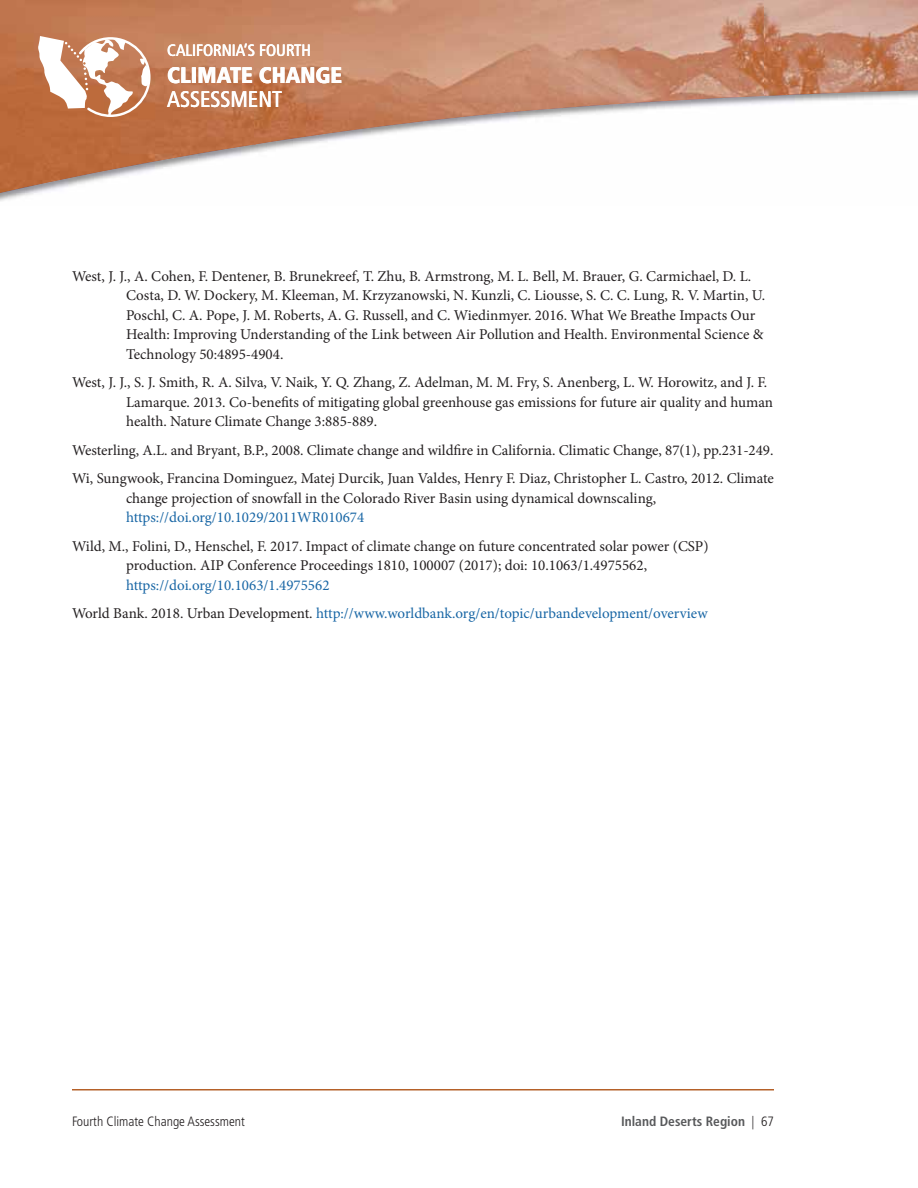
<style>
.page{position:relative;width:918px;height:1188px;background:#fff}
.page>*{position:absolute;margin:0;border:0;box-sizing:border-box;transform-origin:0 0}
.t1{font:900 condensed 22.5px "Frutiger LT Std";color:#fff}
.t2{font:condensed 22.5px "Frutiger LT Std";color:#fff}
.t3{font:condensed 16.5px "Frutiger LT Std";color:#fff}
.t4{font:15px/19.5px "Minion Pro";color:#231f20}
.t5{font:15px/28.5px "Minion Pro";color:#1866a5}
.t6{font:300 condensed 13.5px "Frutiger LT Std";color:#231f20}
.t7{font:700 condensed 13.5px "Frutiger LT Std";color:#58595b}
.s1{color:#231f20}
.s2{font-weight:300;color:#231f20}
</style>
<div class="page">
<svg style="left:0;top:97px;width:918px;height:99px"></svg>
<img style="left:0;top:0;width:255px;height:193px">
<img style="left:255px;top:0;width:511px;height:145px">
<img style="left:765px;top:0;width:153px;height:97px">
<svg style="left:38px;top:36px;width:114px;height:82px"></svg>
<hr style="left:72px;top:1089px;width:702px;height:2px;background:#b56129">
<p class="t3" style="left:167px;top:44px;width:145px">CALIFORNIA’S FOURTH</p>
<h1 class="t1" style="left:167px;top:62px;width:177px">CLIMATE CHANGE</h1>
<h1 class="t2" style="left:167px;top:90px;width:116px">ASSESSMENT</h1>
<p class="t4" style="left:126px;top:268px;width:641px;text-indent:-54px">West, J. J., A. Cohen, F. Dentener, B. Brunekreef, T. Zhu, B. Armstrong, M. L. Bell, M. Brauer, G. Carmichael, D. L.<br>Costa, D. W. Dockery, M. Kleeman, M. Krzyzanowski, N. Kunzli, C. Liousse, S. C. C. Lung, R. V. Martin, U.<br>Poschl, C. A. Pope, J. M. Roberts, A. G. Russell, and C. Wiedinmyer. 2016. What We Breathe Impacts Our Health: Improving Understanding of the Link between Air Pollution and Health. Environmental Science &amp; Technology 50:4895-4904.</p>
<p class="t4" style="left:126px;top:374px;width:649px;text-indent:-54px">West, J. J., S. J. Smith, R. A. Silva, V. Naik, Y. Q. Zhang, Z. Adelman, M. M. Fry, S. Anenberg, L. W. Horowitz, and J. F.<br>Lamarque. 2013. Co-benefits of mitigating global greenhouse gas emissions for future air quality and human health. Nature Climate Change 3:885-889.</p>
<p class="t4" style="left:72px;top:437px;width:703px;line-height:28.5px">Westerling, A.L. and Bryant, B.P., 2008. Climate change and wildfire in California. Climatic Change, 87(1), pp.231-249.<br>Wi, Sungwook, Francina Dominguez, Matej Durcik, Juan Valdes, Henry F. Diaz, Christopher L. Castro, 2012. Climate</p>
<p class="t4" style="left:126px;top:490px;width:532px">change projection of snowfall in the Colorado River Basin using dynamical downscaling,</p>
<p class="t5" style="left:126px;top:505px;width:240px">https://doi.org/10.1029/2011WR010674</p>
<p class="t4" style="left:72px;top:538px;width:638px;text-align:center">Wild, M., Folini, D., Henschel, F. 2017. Impact of climate change on future concentrated solar power (CSP) production. AIP Conference Proceedings 1810, 100007 (2017); doi: 10.1063/1.4975562,</p>
<p class="t5" style="left:72px;top:572px;width:637px;text-indent:54px">https://doi.org/10.1063/1.4975562<br><span class="s1">World Bank. 2018. Urban Development.</span> http://www.worldbank.org/en/topic/urbandevelopment/overview</p>
<p class="t6" style="left:72px;top:1116px;width:174px">Fourth Climate Change Assessment</p>
<p class="t7" style="left:621px;top:1116px;width:154px">Inland Deserts Region <span class="s2">| 67</span></p>
</div>
